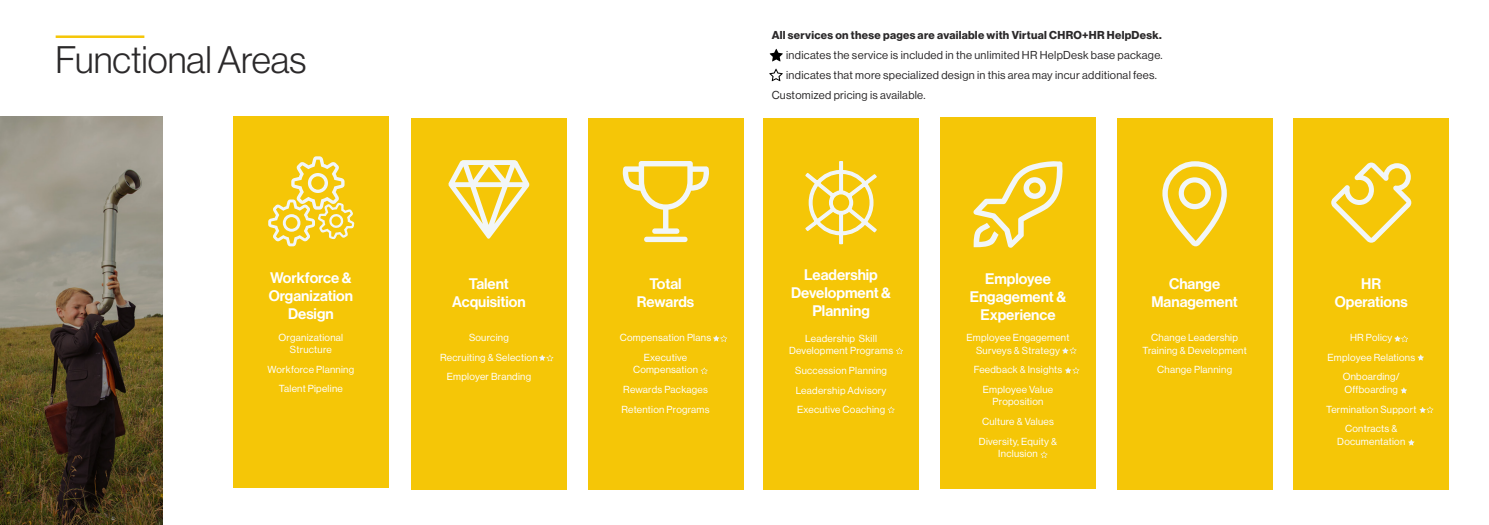
<style>
.page{position:relative;width:1489px;height:525px;background:#fff}
.page>*{position:absolute;margin:0;border:0;box-sizing:border-box;transform-origin:0 0}
.t1{font:37.5px "N Haas Grotesk DS Pro 45 Lt";color:#2b292a}
.t2{font:15px/18px "N Haas Grotesk DS Pro 65 Md";color:#fff;text-align:center}
.Body_Text__new{font:11.25px "N Haas Grotesk DS Pro 55 Rg";letter-spacing:.025em;color:#2b292a}
.Body_Text__new-2{font:11.25px "N Haas Grotesk DS Pro 75 Bd";letter-spacing:.025em;color:#2b292a}
.Body_Text__new-3{font:10px/12.5px "N Haas Grotesk DS Pro 55 Rg";letter-spacing:.025em;color:#fff;text-align:center}
</style>
<div class="page">
<div style="left:940px;top:117px;width:155px;height:371px;background:#f5c607"></div>
<div style="left:1116px;top:118px;width:156px;height:371px;background:#f5c607"></div>
<div style="left:1293px;top:118px;width:155px;height:371px;background:#f5c607"></div>
<div style="left:763px;top:118px;width:155px;height:371px;background:#f5c607"></div>
<svg style="left:805px;top:161px;width:71px;height:83px"></svg>
<svg style="left:1162px;top:161px;width:64px;height:85px"></svg>
<svg style="left:973px;top:161px;width:89px;height:86px"></svg>
<svg style="left:1331px;top:162px;width:80px;height:80px"></svg>
<svg style="left:1417px;top:354px;width:6px;height:6px"></svg>
<svg style="left:1400px;top:387px;width:6px;height:6px"></svg>
<svg style="left:1408px;top:439px;width:6px;height:6px"></svg>
<svg style="left:1062px;top:347px;width:14px;height:6px"></svg>
<svg style="left:1040px;top:451px;width:7px;height:6px"></svg>
<svg style="left:1419px;top:406px;width:14px;height:7px"></svg>
<svg style="left:1394px;top:335px;width:13px;height:7px"></svg>
<svg style="left:887px;top:406px;width:7px;height:7px"></svg>
<svg style="left:896px;top:347px;width:7px;height:7px"></svg>
<svg style="left:769px;top:49px;width:13px;height:12px"></svg>
<svg style="left:769px;top:69px;width:13px;height:12px"></svg>
<hr style="left:56px;top:35px;width:88px;height:3px;background:#f5c607">
<div style="left:233px;top:117px;width:156px;height:371px;background:#f5c607"></div>
<div style="left:411px;top:118px;width:155px;height:371px;background:#f5c607"></div>
<div style="left:587px;top:118px;width:156px;height:371px;background:#f5c607"></div>
<img style="left:0;top:117px;width:162px;height:407px">
<svg style="left:268px;top:156px;width:86px;height:90px"></svg>
<svg style="left:448px;top:160px;width:81px;height:78px"></svg>
<svg style="left:622px;top:161px;width:87px;height:81px"></svg>
<svg style="left:713px;top:335px;width:14px;height:6px"></svg>
<svg style="left:539px;top:354px;width:14px;height:7px"></svg>
<svg style="left:700px;top:367px;width:7px;height:7px"></svg>
<svg style="left:1065px;top:367px;width:14px;height:6px"></svg>
<p class="t1" style="left:56px;top:39px;width:252px">Functional Areas</p>
<p class="t2" style="left:269px;top:269px;width:86px">Workforce &amp;<br>Organization<br>Design</p>
<p class="Body_Text__new-3" style="left:278px;top:330px;width:66px">Organizational<br>Structure</p>
<p class="Body_Text__new-3" style="left:267px;top:363px;width:88px">Workforce Planning</p>
<p class="Body_Text__new-3" style="left:279px;top:382px;width:65px">Talent Pipeline</p>
<p class="t2" style="left:452px;top:274px;width:75px">Talent<br>Acquisition</p>
<p class="Body_Text__new-3" style="left:469px;top:331px;width:41px">Sourcing</p>
<p class="Body_Text__new-3" style="left:440px;top:351px;width:99px">Recruiting &amp; Selection</p>
<p class="Body_Text__new-3" style="left:446px;top:370px;width:86px">Employer Branding</p>
<p class="Body_Text__new-2" style="left:771px;top:29px;width:391px">All services on these pages are available with Virtual CHRO+HR HelpDesk.</p>
<p class="Body_Text__new" style="left:786px;top:49px;width:378px">indicates the service is included in the unlimited HR HelpDesk base package.</p>
<p class="Body_Text__new" style="left:786px;top:69px;width:372px">indicates that more specialized design in this area may incur additional fees.</p>
<p class="Body_Text__new" style="left:771px;top:89px;width:155px">Customized pricing is available.</p>
<p class="t2" style="left:649px;top:274px;width:34px">Total</p>
<p class="t2" style="left:637px;top:292px;width:59px">Rewards</p>
<p class="Body_Text__new-3" style="left:620px;top:331px;width:93px">Compensation Plans</p>
<p class="Body_Text__new-3" style="left:633px;top:351px;width:67px">Executive<br>Compensation</p>
<p class="Body_Text__new-3" style="left:623px;top:383px;width:86px">Rewards Packages</p>
<p class="Body_Text__new-3" style="left:621px;top:402px;width:90px">Retention Programs</p>
<p class="t2" style="left:791px;top:266px;width:102px">Leadership<br>Development &amp;<br>Planning</p>
<p class="Body_Text__new-3" style="left:789px;top:332px;width:106px">Leadership Skill<br>Development Programs</p>
<p class="Body_Text__new-3" style="left:795px;top:364px;width:93px">Succession Planning</p>
<p class="Body_Text__new-3" style="left:795px;top:383px;width:92px">Leadership Advisory</p>
<p class="Body_Text__new-3" style="left:797px;top:403px;width:90px">Executive Coaching</p>
<p class="t2" style="left:969px;top:269px;width:98px">Employee<br>Engagement &amp;<br>Experience</p>
<p class="Body_Text__new-3" style="left:966px;top:331px;width:104px">Employee Engagement<br>Surveys &amp; Strategy</p>
<p class="Body_Text__new-3" style="left:973px;top:363px;width:90px">Feedback &amp; Insights</p>
<p class="Body_Text__new-3" style="left:982px;top:383px;width:72px">Employee Value<br>Proposition</p>
<p class="Body_Text__new-3" style="left:982px;top:415px;width:73px">Culture &amp; Values</p>
<p class="Body_Text__new-3" style="left:978px;top:434px;width:80px">Diversity, Equity &amp;<br>Inclusion</p>
<p class="t2" style="left:1151px;top:274px;width:88px">Change<br>Management</p>
<p class="Body_Text__new-3" style="left:1142px;top:331px;width:106px">Change Leadership<br>Training &amp; Development</p>
<p class="Body_Text__new-3" style="left:1157px;top:363px;width:76px">Change Planning</p>
<p class="t2" style="left:1361px;top:274px;width:21px">HR</p>
<p class="t2" style="left:1334px;top:292px;width:74px">Operations</p>
<p class="Body_Text__new-3" style="left:1349px;top:331px;width:44px">HR Policy</p>
<p class="Body_Text__new-3" style="left:1327px;top:351px;width:89px">Employee Relations</p>
<p class="Body_Text__new-3" style="left:1342px;top:370px;width:59px;text-align:left">Onboarding/<br>Offboarding</p>
<p class="Body_Text__new-3" style="left:1325px;top:402px;width:92px">Termination Support</p>
<p class="Body_Text__new-3" style="left:1337px;top:422px;width:70px">Contracts &amp;<br>Documentation</p>
</div>
